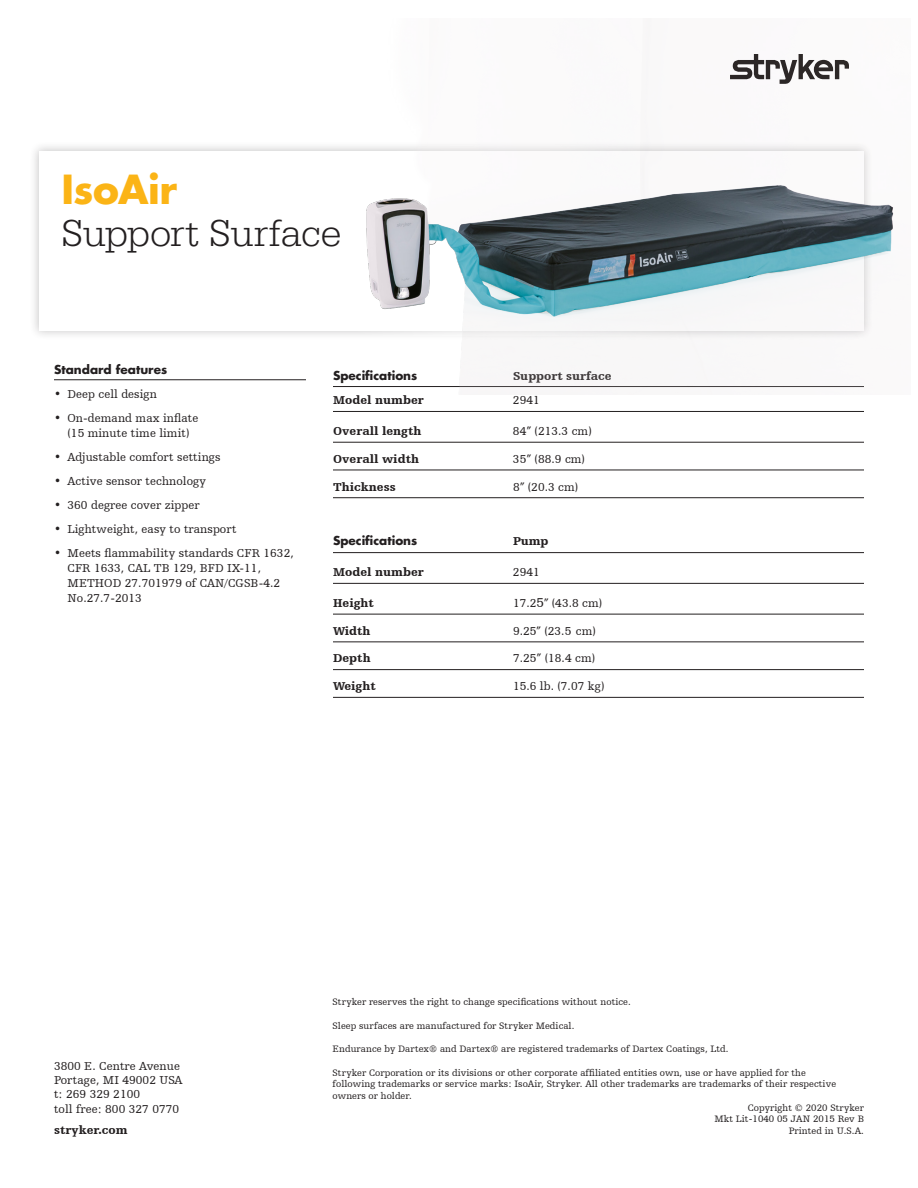
<style>
.page{position:relative;width:918px;height:1188px;background:#fff}
.page>*{position:absolute;margin:0;border:0;box-sizing:border-box;transform-origin:0 0}
.Headline{font:300 39px "Egyptienne URW";letter-spacing:-.01em;color:#231f20}
.Headline-2{font:700 39px "Futura Std";letter-spacing:-.015em;color:#fbb416}
.Back_Address{font:12px/15px "Humanist Slabserif 712 BT";letter-spacing:.005em;color:#231f20;text-align:center}
.Paragraph_Style_1{font:900 12px "Humanist Slabserif 712 BT";letter-spacing:.005em;color:#231f20}
.Paragraph_Style_1-2{font:700 12px "Futura Std";color:#231f20}
.Back_Address-2{font:900 12px "Humanist Slabserif 712 BT";letter-spacing:.005em;color:#231f20}
.t1{font:9.75px/11.7px "Humanist Slabserif 712 BT";letter-spacing:.005em;color:#231f20}
.s1{font-size:13.5px}
</style>
<div class="page">
<hr style="left:54px;top:379px;width:252px;height:1px;background:#231f20">
<hr style="left:333px;top:411px;width:531px;height:1px;background:#231f20">
<hr style="left:333px;top:442px;width:531px;height:1px;background:#231f20">
<hr style="left:333px;top:470px;width:531px;height:1px;background:#231f20">
<hr style="left:333px;top:497px;width:531px;height:1px;background:#231f20">
<hr style="left:333px;top:552px;width:531px;height:1px;background:#231f20">
<hr style="left:333px;top:583px;width:531px;height:1px;background:#231f20">
<hr style="left:333px;top:614px;width:531px;height:1px;background:#231f20">
<hr style="left:333px;top:641px;width:531px;height:1px;background:#231f20">
<hr style="left:333px;top:669px;width:531px;height:1px;background:#231f20">
<hr style="left:333px;top:697px;width:531px;height:1px;background:#231f20">
<div style="left:29px;top:141px;width:844px;height:199px;background:#231f20;opacity:.25"></div>
<div style="left:39px;top:151px;width:825px;height:179px;background:#fff"></div>
<img style="left:278px;top:141px;width:46px;height:194px">
<img style="left:324px;top:54px;width:570px;height:334px">
<p class="Headline-2" style="left:62px;top:164px;width:117px">IsoAir</p>
<p class="Headline" style="left:62px;top:211px;width:281px">Support Surface</p>
<p class="Paragraph_Style_1-2" style="left:54px;top:361px;width:115px">Standard features</p>
<p class="Back_Address" style="left:54px;top:386px;width:104px">• Deep cell design</p>
<p class="Back_Address" style="left:54px;top:410px;width:146px">• On-demand max inflate (15 minute time limit)</p>
<p class="Back_Address" style="left:54px;top:449px;width:168px">• Adjustable comfort settings</p>
<p class="Back_Address" style="left:54px;top:473px;width:154px">• Active sensor technology</p>
<p class="Back_Address" style="left:54px;top:497px;width:147px">• 360 degree cover zipper</p>
<p class="Back_Address" style="left:54px;top:521px;width:184px">• Lightweight, easy to transport</p>
<p class="Back_Address" style="left:68px;top:545px;width:228px;text-align:left;text-indent:-14px">• Meets flammability standards CFR 1632,<br>CFR 1633, CAL TB 129, BFD IX-11,<br>METHOD 27.701979 of CAN/CGSB-4.2<br>No.27.7-2013</p>
<p class="Paragraph_Style_1-2" style="left:333px;top:368px;width:86px">Specifications</p>
<p class="Paragraph_Style_1" style="left:513px;top:369px;width:100px">Support surface</p>
<p class="Paragraph_Style_1" style="left:333px;top:393px;width:92px">Model number</p>
<p class="Back_Address" style="left:513px;top:393px;width:28px">2941</p>
<p class="Paragraph_Style_1" style="left:333px;top:424px;width:90px">Overall length</p>
<p class="Back_Address" style="left:513px;top:423px;width:80px">84” (213.3 cm)</p>
<p class="Paragraph_Style_1" style="left:333px;top:451px;width:88px">Overall width</p>
<p class="Back_Address" style="left:513px;top:451px;width:74px">35” (88.9 cm)</p>
<p class="Paragraph_Style_1" style="left:333px;top:479px;width:64px">Thickness</p>
<p class="Back_Address" style="left:513px;top:479px;width:67px">8” (20.3 cm)</p>
<p class="Paragraph_Style_1-2" style="left:333px;top:533px;width:86px">Specifications</p>
<p class="Paragraph_Style_1" style="left:513px;top:534px;width:37px">Pump</p>
<p class="Paragraph_Style_1" style="left:333px;top:565px;width:92px">Model number</p>
<p class="Back_Address" style="left:513px;top:565px;width:28px">2941</p>
<p class="Paragraph_Style_1" style="left:333px;top:595px;width:42px">Height</p>
<p class="Back_Address" style="left:513px;top:595px;width:91px">17.2<span class="s1">5</span>” (43.8 cm)</p>
<p class="Paragraph_Style_1" style="left:333px;top:623px;width:39px">Width</p>
<p class="Back_Address" style="left:513px;top:623px;width:84px">9.25” (23.5 cm)</p>
<p class="Paragraph_Style_1" style="left:333px;top:651px;width:39px">Depth</p>
<p class="Back_Address" style="left:513px;top:651px;width:84px">7.25” (18.4 cm)</p>
<p class="Paragraph_Style_1" style="left:333px;top:679px;width:44px">Weight</p>
<p class="Back_Address" style="left:513px;top:679px;width:93px">15.6 lb. (7.07 kg)</p>
<p class="Back_Address" style="left:54px;top:1058px;width:128px">3800 E. Centre Avenue</p>
<p class="Back_Address" style="left:54px;top:1072px;width:130px">Portage, MI 49002 USA</p>
<p class="Back_Address" style="left:54px;top:1087px;width:88px">t: 269 329 2100</p>
<p class="Back_Address" style="left:54px;top:1101px;width:127px">toll free: 800 327 0770</p>
<p class="Back_Address-2" style="left:54px;top:1122px;width:75px">stryker.com</p>
<p class="t1" style="left:333px;top:996px;width:300px">Stryker reserves the right to change specifications without notice.</p>
<p class="t1" style="left:333px;top:1019px;width:243px">Sleep surfaces are manufactured for Stryker Medical.</p>
<p class="t1" style="left:333px;top:1043px;width:397px">Endurance by Dartex® and Dartex® are registered trademarks of Dartex Coatings, Ltd.</p>
<p class="t1" style="left:333px;top:1066px;width:505px">Stryker Corporation or its divisions or other corporate affiliated entities own, use or have applied for the following trademarks or service marks: IsoAir, Stryker. All other trademarks are trademarks of their respective owners or holder.</p>
<p class="t1" style="left:748px;top:1101px;width:118px">Copyright © 2020 Stryker</p>
<p class="t1" style="left:714px;top:1113px;width:151px">Mkt Lit-1040 05 JAN 2015 Rev B</p>
<p class="t1" style="left:789px;top:1125px;width:77px">Printed in U.S.A.</p>
</div>
